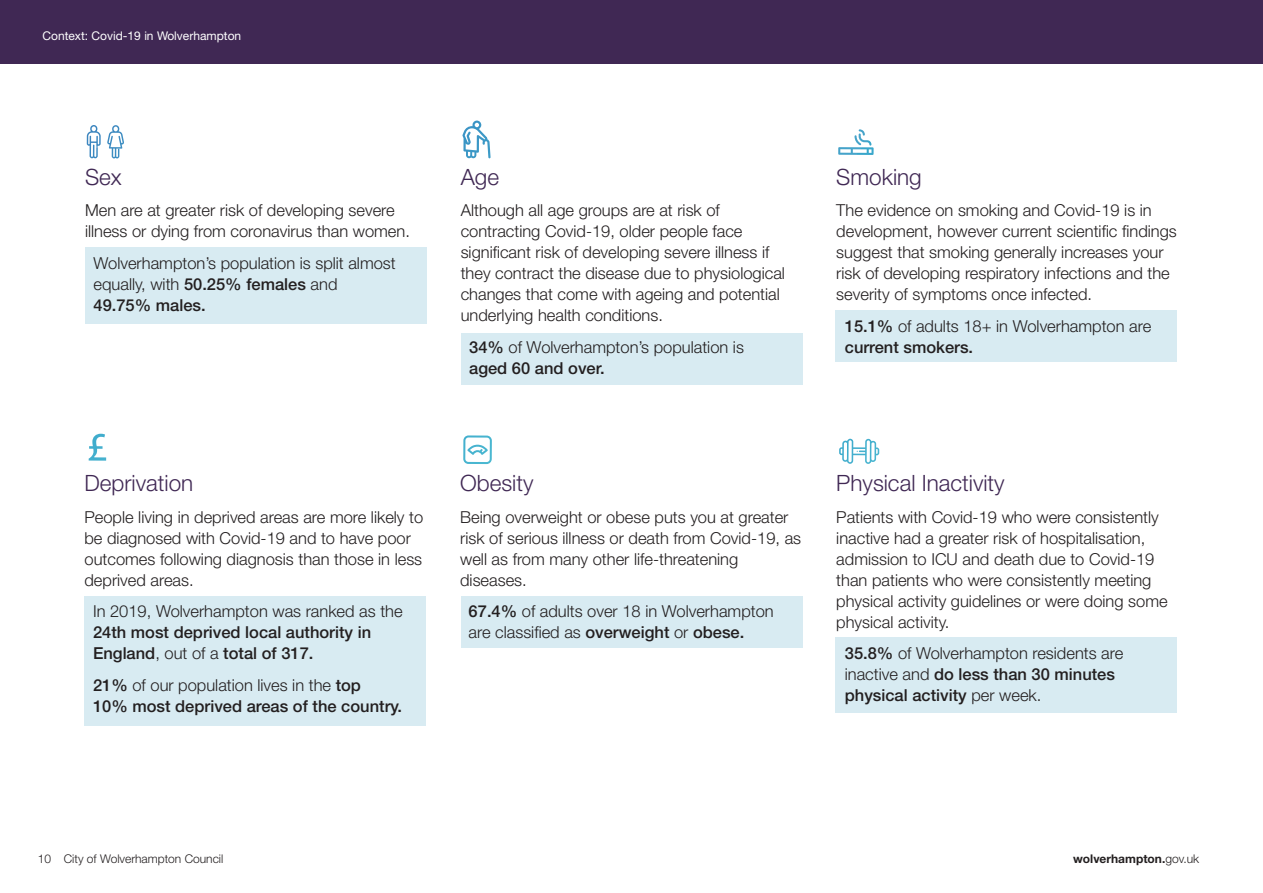
<style>
.page{position:relative;width:1263px;height:893px;background:#fff}
.page>*{position:absolute;margin:0;border:0;box-sizing:border-box;transform-origin:0 0}
.t1{font:300 22.5px "Helvetica Neue LT Std";color:#402854}
.t2{font:300 16.5px/21px "Helvetica Neue LT Std";color:#231f20}
.t3{font:500 16.5px/21px "Helvetica Neue LT Std";color:#231f20}
.t4{font:12px "Helvetica Neue LT Std";color:#fff}
.t5{font:300 12px "Helvetica Neue LT Std";color:#231f20}
.t6{font:700 12px "Helvetica Neue LT Std";color:#231f20}
.s1{font-weight:500}
.s2{font-weight:300}
</style>
<div class="page">
<div style="left:0;top:0;width:1263px;height:64px;background:#402854"></div>
<div style="left:835px;top:637px;width:342px;height:76px;background:#d8ebf2"></div>
<div style="left:835px;top:311px;width:342px;height:51px;background:#d8ebf2"></div>
<div style="left:84px;top:596px;width:342px;height:130px;background:#d8ebf2"></div>
<div style="left:461px;top:596px;width:342px;height:51px;background:#d8ebf2"></div>
<div style="left:461px;top:333px;width:342px;height:51px;background:#d8ebf2"></div>
<div style="left:85px;top:247px;width:342px;height:77px;background:#d8ebf2"></div>
<svg style="left:107px;top:125px;width:17px;height:33px"></svg>
<svg style="left:87px;top:125px;width:14px;height:33px"></svg>
<svg style="left:462px;top:121px;width:29px;height:37px"></svg>
<svg style="left:838px;top:129px;width:36px;height:26px"></svg>
<svg style="left:89px;top:434px;width:17px;height:27px"></svg>
<svg style="left:463px;top:435px;width:29px;height:29px"></svg>
<svg style="left:839px;top:439px;width:40px;height:25px"></svg>
<p class="t4" style="left:43px;top:32px;width:200px">Context: Covid-19 in Wolverhampton</p>
<h1 class="t1" style="left:85px;top:168px;width:38px">Sex</h1>
<p class="t2" style="left:85px;top:201px;width:326px">Men are at greater risk of developing severe illness or dying from coronavirus than women.</p>
<p class="t2" style="left:94px;top:254px;width:304px">Wolverhampton’s population is split almost equally, with <span class="s1">50.25% females</span> and<br><span class="s1">49.75% males.</span></p>
<h1 class="t1" style="left:461px;top:168px;width:40px">Age</h1>
<p class="t2" style="left:461px;top:201px;width:326px">Although all age groups are at risk of contracting Covid-19, older people face significant risk of developing severe illness if they contract the disease due to physiological changes that come with ageing and potential underlying health conditions.</p>
<p class="t2" style="left:469px;top:338px;width:276px"><span class="s1">34%</span> of Wolverhampton’s population is <span class="s1">aged 60 and over.</span></p>
<h1 class="t1" style="left:836px;top:168px;width:87px">Smoking</h1>
<p class="t2" style="left:836px;top:201px;width:342px">The evidence on smoking and Covid-19 is in development, however current scientific findings suggest that smoking generally increases your risk of developing respiratory infections and the severity of symptoms once infected.</p>
<p class="t2" style="left:845px;top:317px;width:308px"><span class="s1">15.1%</span> of adults 18+ in Wolverhampton are <span class="s1">current smokers.</span></p>
<h1 class="t1" style="left:85px;top:475px;width:110px">Deprivation</h1>
<p class="t2" style="left:85px;top:508px;width:340px">People living in deprived areas are more likely to be diagnosed with Covid-19 and to have poor outcomes following diagnosis than those in less deprived areas.</p>
<p class="t2" style="left:93px;top:602px;width:311px">In 2019, Wolverhampton was ranked as the</p>
<p class="t3" style="left:93px;top:623px;width:280px">24th most deprived local authority in<br>England<span class="s2">, out of a</span> total of 317.</p>
<p class="t3" style="left:93px;top:676px;width:311px">21% <span class="s2">of our population lives in the</span> top<br>10% most deprived areas of the country.</p>
<h1 class="t1" style="left:460px;top:475px;width:75px">Obesity</h1>
<p class="t2" style="left:460px;top:508px;width:343px">Being overweight or obese puts you at greater risk of serious illness or death from Covid-19, as well as from many other life-threatening diseases.</p>
<p class="t2" style="left:469px;top:602px;width:307px"><span class="s1">67.4%</span> of adults over 18 in Wolverhampton are classified as <span class="s1">overweight</span> or <span class="s1">obese.</span></p>
<h1 class="t1" style="left:836px;top:475px;width:170px">Physical Inactivity</h1>
<p class="t2" style="left:836px;top:508px;width:333px">Patients with Covid-19 who were consistently inactive had a greater risk of hospitalisation, admission to ICU and death due to Covid-19 than patients who were consistently meeting physical activity guidelines or were doing some physical activity.</p>
<p class="t2" style="left:845px;top:644px;width:280px"><span class="s1">35.8%</span> of Wolverhampton residents are inactive and <span class="s1">do less than 30 minutes physical activity</span> per week.</p>
<p class="t5" style="left:38px;top:855px;width:187px">10 City of Wolverhampton Council</p>
<p class="t6" style="left:1073px;top:855px;width:127px">wolverhampton.<span class="s2">gov.uk</span></p>
</div>
